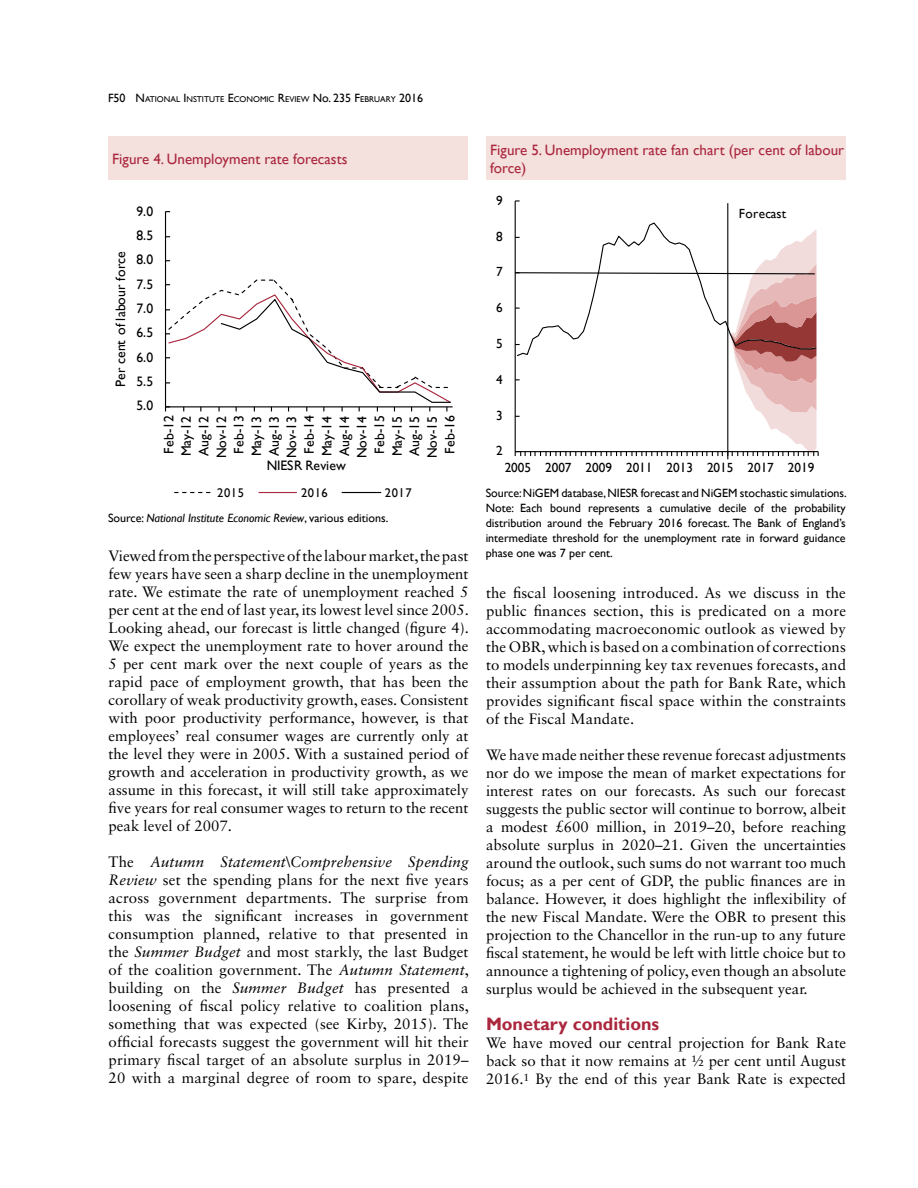
<style>
.page{position:relative;width:918px;height:1188px;background:#fff}
.page>*{position:absolute;margin:0;border:0;box-sizing:border-box;transform-origin:0 0}
.t1{font:700 18px "Gill Sans";color:#aa273d}
.t2{font:15px/18px "Sabon LT Std";color:#000;text-align:justify}
.t3{font:15px/18px "Gill Sans";color:#aa273d}
.t4{font:13.65px/17.5px "Gill Sans";color:#000;text-align:center}
.t5{font:13.2px "Gill Sans";color:#000}
.t6{font:13.2px "Gill Sans";letter-spacing:.02em;color:#000}
.t7{font:12.6px "Gill Sans";letter-spacing:.045em;color:#000}
.t8{font:12px/15px "Gill Sans";color:#000;text-align:justify}
.t9{font:italic 12px "Gill Sans";color:#000}
.t10{font:8.4px "Gill Sans";color:#000}
.s1{font-size:12px}
.s2{font-style:inherit}
.s3{font-style:normal}
.s4{font-style:italic}
</style>
<div class="page">
<div style="left:108px;top:137px;width:360px;height:43px;background:#f4e0dd"></div>
<hr style="left:165px;top:212px;width:1px;height:195px;background:#000">
<hr style="left:166px;top:406px;width:287px;height:1px;background:#000">
<svg style="left:165px;top:279px;width:287px;height:132px"></svg>
<svg style="left:175px;top:492px;width:36px;height:1px"></svg>
<hr style="left:259px;top:492px;width:38px;height:1px;background:#aa273e">
<hr style="left:342px;top:492px;width:39px;height:1px;background:#000">
<div style="left:486px;top:137px;width:360px;height:43px;background:#f4e0dd"></div>
<svg style="left:518px;top:412px;width:298px;height:39px"></svg>
<svg style="left:728px;top:384px;width:88px;height:28px;fill:#e6b9b8"></svg>
<svg style="left:518px;top:362px;width:298px;height:22px"></svg>
<hr style="left:515px;top:201px;width:1px;height:251px;background:#000">
<svg style="left:515px;top:451px;width:304px;height:5px"></svg>
<hr style="left:727px;top:203px;width:1px;height:256px;background:#000">
<svg style="left:514px;top:222px;width:303px;height:140px"></svg>
<p class="t10" style="left:108px;top:94px;width:317px"><span class="s1">F50</span> <span class="s1">N</span>ATIONAL <span class="s1">I</span> NSTITUTE <span class="s1">E</span>CONOMIC <span class="s1">R</span>EVIEW <span class="s1">No. 23</span><span class="s1">5</span> <span class="s1">F</span><span class="s2">EBRUARY</span> <span class="s1">2016</span></p>
<p class="t3" style="left:112px;top:150px;width:237px">Figure 4. Unemployment rate forecasts</p>
<p class="t4" style="left:136px;top:203px;width:19px">9.0</p>
<p class="t4" style="left:112px;top:387px;width:137px;rotate:-90deg">Per cent of labour force</p>
<p class="t4" style="left:136px;top:227px;width:19px">8.5</p>
<p class="t4" style="left:136px;top:251px;width:19px">8.0</p>
<p class="t4" style="left:136px;top:275px;width:19px">7.5</p>
<p class="t4" style="left:136px;top:300px;width:19px">7.0</p>
<p class="t4" style="left:136px;top:324px;width:19px">6.5</p>
<p class="t4" style="left:136px;top:348px;width:19px">6.0</p>
<p class="t4" style="left:136px;top:373px;width:19px">5.5</p>
<p class="t4" style="left:136px;top:397px;width:19px">5.0</p>
<p class="t4" style="left:160px;top:458px;width:45px;rotate:-90deg">Feb-12<br>May-12<br>Aug-12<br>Nov-12<br>Feb-13<br>May-13<br>Aug-13<br>Nov-13<br>Feb-14<br>May-14<br>Aug-14<br>Nov-14<br>Feb-15<br>May-15<br>Aug-15<br>Nov-15<br>Feb-16</p>
<p class="t4" style="left:267px;top:457px;width:81px">NIESR Review</p>
<p class="t7" style="left:217px;top:486px;width:28px">2015</p>
<p class="t7" style="left:301px;top:486px;width:28px">2016</p>
<p class="t7" style="left:385px;top:486px;width:28px">2017</p>
<p class="t9" style="left:108px;top:511px;width:282px"><span class="s3">Source:</span> National Institute Economic Review<span class="s3">, various editions.</span></p>
<p class="t2" style="left:109px;top:547px;width:362px">Viewed from the perspective of the labour market, the past few years have seen a sharp decline in the unemployment rate. We estimate the rate of unemployment reached 5 per cent at the end of last year, its lowest level since 2005.<br>Looking ahead, our forecast is little changed (figure 4).<br>We expect the unemployment rate to hover around the 5 per cent mark over the next couple of years as the rapid pace of employment growth, that has been the corollary of weak productivity growth, eases. Consistent with poor productivity performance, however, is that employees’ real consumer wages are currently only at the level they were in 2005. With a sustained period of growth and acceleration in productivity growth, as we assume in this forecast, it will still take approximately five years for real consumer wages to return to the recent peak level of 2007.</p>
<p class="t2" style="left:109px;top:853px;width:362px">The <span class="s4">Autumn Statement\Comprehensive Spending Review</span> set the spending plans for the next five years across government departments. The surprise from this was the significant increases in government consumption planned, relative to that presented in the <span class="s4">Summer Budget</span> and most starkly, the last Budget of the coalition government. The <span class="s4">Autumn Statement</span>, building on the <span class="s4">Summer Budget</span> has presented a loosening of fiscal policy relative to coalition plans, something that was expected (see Kirby, 2015). The official forecasts suggest the government will hit their primary fiscal target of an absolute surplus in 2019– 20 with a marginal degree of room to spare, despite</p>
<p class="t3" style="left:490px;top:141px;width:355px">Figure 5. Unemployment rate fan chart (per cent of labour force)</p>
<p class="t5" style="left:496px;top:193px;width:8px">9</p>
<p class="t5" style="left:496px;top:228px;width:8px">8</p>
<p class="t5" style="left:496px;top:264px;width:8px">7</p>
<p class="t5" style="left:496px;top:300px;width:8px">6</p>
<p class="t5" style="left:496px;top:336px;width:8px">5</p>
<p class="t5" style="left:496px;top:372px;width:8px">4</p>
<p class="t5" style="left:496px;top:407px;width:8px">3</p>
<p class="t5" style="left:496px;top:443px;width:8px">2</p>
<p class="t6" style="left:739px;top:206px;width:49px">Forecast</p>
<p class="t5" style="left:505px;top:460px;width:311px">2005 2007 2009 2011 2013 2015 2017 2019</p>
<p class="t8" style="left:486px;top:486px;width:363px">Source: NiGEM database, NIESR forecast and NiGEM stochastic simulations.<br>Note: Each bound represents a cumulative decile of the probability distribution around the February 2016 forecast. The Bank of England’s intermediate threshold for the unemployment rate in forward guidance phase one was 7 per cent.</p>
<p class="t2" style="left:486px;top:584px;width:362px">the fiscal loosening introduced. As we discuss in the public finances section, this is predicated on a more accommodating macroeconomic outlook as viewed by the OBR, which is based on a combination of corrections to models underpinning key tax revenues forecasts, and their assumption about the path for Bank Rate, which provides significant fiscal space within the constraints of the Fiscal Mandate.</p>
<p class="t2" style="left:486px;top:746px;width:362px">We have made neither these revenue forecast adjustments nor do we impose the mean of market expectations for interest rates on our forecasts. As such our forecast suggests the public sector will continue to borrow, albeit a modest £600 million, in 2019–20, before reaching absolute surplus in 2020–21. Given the uncertainties around the outlook, such sums do not warrant too much focus; as a per cent of GDP, the public finances are in balance. However, it does highlight the inflexibility of the new Fiscal Mandate. Were the OBR to present this projection to the Chancellor in the run-up to any future fiscal statement, he would be left with little choice but to announce a tightening of policy, even though an absolute surplus would be achieved in the subsequent year.</p>
<p class="t1" style="left:486px;top:1013px;width:175px">Monetary conditions</p>
<p class="t2" style="left:486px;top:1034px;width:362px">We have moved our central projection for Bank Rate back so that it now remains at ½ per cent until August 2016.<sup>1</sup> By the end of this year Bank Rate is expected</p>
</div>
